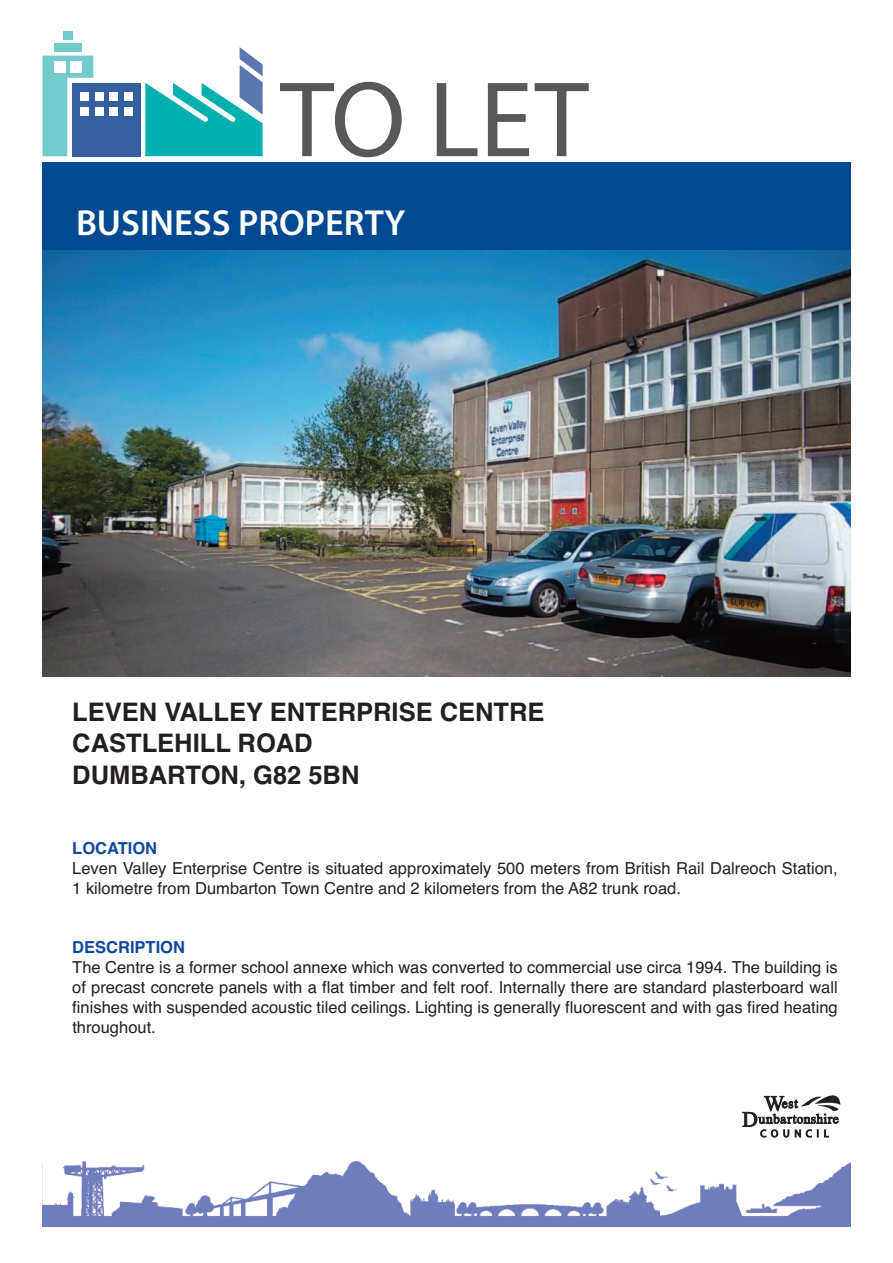
<style>
.page{position:relative;width:893px;height:1263px;background:#fff}
.page>*{position:absolute;margin:0;border:0;box-sizing:border-box;transform-origin:0 0}
.t1{font:108.3px "Myriad Pro";color:#57585a}
.t2{font:600 36.3px "Myriad Pro";color:#fff}
.t3{font:700 25.5px/31.5px "Helvetica";color:#231f20}
.t4{font:16.5px/19.8px "Helvetica";color:#231f20}
.t5{font:700 16.5px "Helvetica";color:#0f499d}
</style>
<div class="page">
<svg style="left:43px;top:56px;width:50px;height:100px;background:#88d2d3"></svg>
<div style="left:54px;top:43px;width:28px;height:8px;background:#72cacb"></div>
<div style="left:63px;top:31px;width:10px;height:9px;background:#72cacb"></div>
<div style="left:54px;top:62px;width:11px;height:11px;background:#fff"></div>
<div style="left:71px;top:62px;width:11px;height:11px;background:#fff"></div>
<div style="left:72px;top:83px;width:68px;height:73px;background:#365fa0"></div>
<div style="left:80px;top:107px;width:9px;height:9px;background:#fff"></div>
<div style="left:95px;top:107px;width:8px;height:9px;background:#fff"></div>
<div style="left:109px;top:107px;width:9px;height:9px;background:#fff"></div>
<div style="left:124px;top:107px;width:8px;height:9px;background:#fff"></div>
<div style="left:80px;top:93px;width:9px;height:8px;background:#fff"></div>
<div style="left:95px;top:93px;width:8px;height:8px;background:#fff"></div>
<div style="left:109px;top:93px;width:9px;height:8px;background:#fff"></div>
<div style="left:124px;top:93px;width:8px;height:8px;background:#fff"></div>
<svg style="left:145px;top:47px;width:118px;height:109px"></svg>
<div style="left:43px;top:162px;width:807px;height:89px;background:#014990"></div>
<img style="left:43px;top:251px;width:807px;height:425px">
<img style="left:43px;top:1161px;width:807px;height:65px">
<svg style="left:743px;top:1095px;width:97px;height:42px"></svg>
<h1 class="t1" style="left:280px;top:79px;width:310px">TO LET</h1>
<h2 class="t2" style="left:76px;top:209px;width:331px">BUSINESS PROPERTY</h2>
<h3 class="t3" style="left:72px;top:696px;width:474px">LEVEN VALLEY ENTERPRISE CENTRE<br>CASTLEHILL ROAD<br>DUMBARTON, G82 5BN</h3>
<p class="t5" style="left:72px;top:839px;width:86px">LOCATION</p>
<p class="t4" style="left:72px;top:858px;width:767px">Leven Valley Enterprise Centre is situated approximately 500 meters from British Rail Dalreoch Station,<br>1 kilometre from Dumbarton Town Centre and 2 kilometers from the A82 trunk road.</p>
<p class="t5" style="left:72px;top:938px;width:114px">DESCRIPTION</p>
<p class="t4" style="left:72px;top:957px;width:767px;text-align:justify">The Centre is a former school annexe which was converted to commercial use circa 1994. The building is of precast concrete panels with a flat timber and felt roof. Internally there are standard plasterboard wall finishes with suspended acoustic tiled ceilings. Lighting is generally fluorescent and with gas fired heating throughout.</p>
</div>
